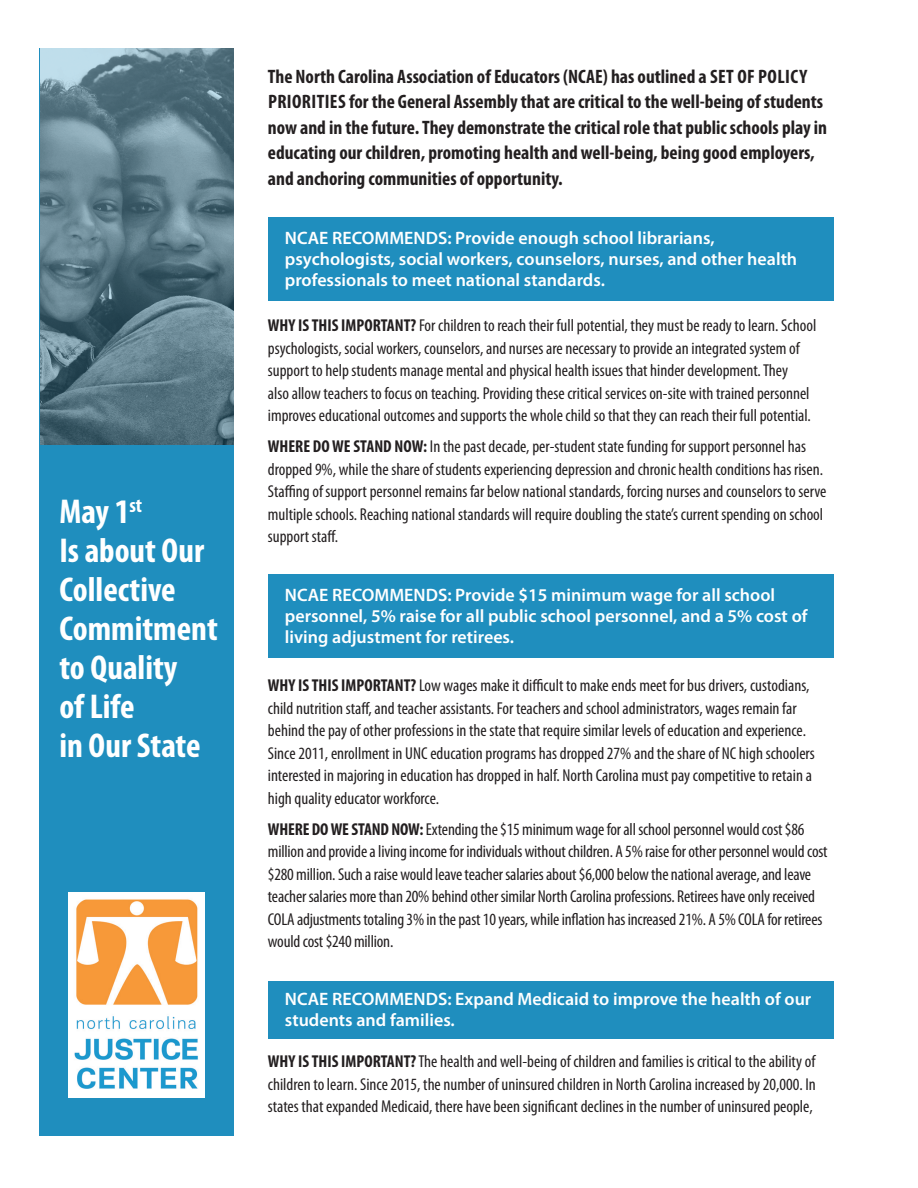
<style>
.page{position:relative;width:918px;height:1188px;background:#fff}
.page>*{position:absolute;margin:0;border:0;box-sizing:border-box;transform-origin:0 0}
.t1{font:700 condensed 34.65px/39px "Myriad Pro";color:#fff}
.t2{font:700 condensed 19.5px/25.5px "Myriad Pro";color:#231f20}
.t3{font:600 18px/21px "Myriad Pro";color:#fff}
.t4{font:condensed 17.25px/22.5px "Myriad Pro";color:#231f20}
.s1{font-weight:700}
</style>
<div class="page">
<div style="left:39px;top:48px;width:195px;height:1088px;background:#1f8ebe"></div>
<img style="left:40px;top:49px;width:193px;height:395px">
<img style="left:69px;top:893px;width:136px;height:204px">
<div style="left:268px;top:218px;width:565px;height:83px;background:#1f8ebe"></div>
<div style="left:268px;top:575px;width:565px;height:83px;background:#1f8ebe"></div>
<div style="left:268px;top:981px;width:565px;height:57px;background:#1f8ebe"></div>
<h1 class="t1" style="left:59px;top:491px;width:160px">May 1<sup>st<br></sup>Is about Our<br>Collective<br>Commitment to Quality<br>of Life<br>in Our State</h1>
<p class="t2" style="left:268px;top:63px;width:561px">The North Carolina Association of Educators (NCAE) has outlined a SET OF POLICY PRIORITIES for the General Assembly that are critical to the well-being of students now and in the future. They demonstrate the critical role that public schools play in educating our children, promoting health and well-being, being good employers, and anchoring communities of opportunity.</p>
<p class="t3" style="left:285px;top:227px;width:514px">NCAE RECOMMENDS: Provide enough school librarians, psychologists, social workers, counselors, nurses, and other health professionals to meet national standards.</p>
<p class="t4" style="left:268px;top:314px;width:550px"><span class="s1">WHY IS THIS IMPORTANT?</span> For children to reach their full potential, they must be ready to learn. School psychologists, social workers, counselors, and nurses are necessary to provide an integrated system of support to help students manage mental and physical health issues that hinder development. They<br>also allow teachers to focus on teaching. Providing these critical services on-site with trained personnel improves educational outcomes and supports the whole child so that they can reach their full potential.</p>
<p class="t4" style="left:268px;top:435px;width:560px"><span class="s1">WHERE DO WE STAND NOW:</span> In the past decade, per-student state funding for support personnel has dropped 9%, while the share of students experiencing depression and chronic health conditions has risen.<br>Staffing of support personnel remains far below national standards, forcing nurses and counselors to serve multiple schools. Reaching national standards will require doubling the state’s current spending on school support staff.</p>
<p class="t3" style="left:285px;top:584px;width:524px">NCAE RECOMMENDS: Provide $15 minimum wage for all school personnel, 5% raise for all public school personnel, and a 5% cost of living adjustment for retirees.</p>
<p class="t4" style="left:268px;top:674px;width:549px"><span class="s1">WHY IS THIS IMPORTANT?</span> Low wages make it difficult to make ends meet for bus drivers, custodians, child nutrition staff, and teacher assistants. For teachers and school administrators, wages remain far behind the pay of other professions in the state that require similar levels of education and experience.<br>Since 2011, enrollment in UNC education programs has dropped 27% and the share of NC high schoolers interested in majoring in education has dropped in half. North Carolina must pay competitive to retain a high quality educator workforce.</p>
<p class="t4" style="left:268px;top:818px;width:561px"><span class="s1">WHERE DO WE STAND NOW:</span> Extending the $15 minimum wage for all school personnel would cost $86 million and provide a living income for individuals without children. A 5% raise for other personnel would cost $280 million. Such a raise would leave teacher salaries about $6,000 below the national average, and leave teacher salaries more than 20% behind other similar North Carolina professions. Retirees have only received COLA adjustments totaling 3% in the past 10 years, while inflation has increased 21%. A 5% COLA for retirees would cost $240 million.</p>
<p class="t3" style="left:285px;top:988px;width:528px">NCAE RECOMMENDS: Expand Medicaid to improve the health of our students and families.</p>
<p class="t4" style="left:268px;top:1050px;width:550px;text-align:justify"><span class="s1">WHY IS THIS IMPORTANT?</span> The health and well-being of children and families is critical to the ability of children to learn. Since 2015, the number of uninsured children in North Carolina increased by 20,000. In states that expanded Medicaid, there have been significant declines in the number of uninsured people,</p>
</div>
